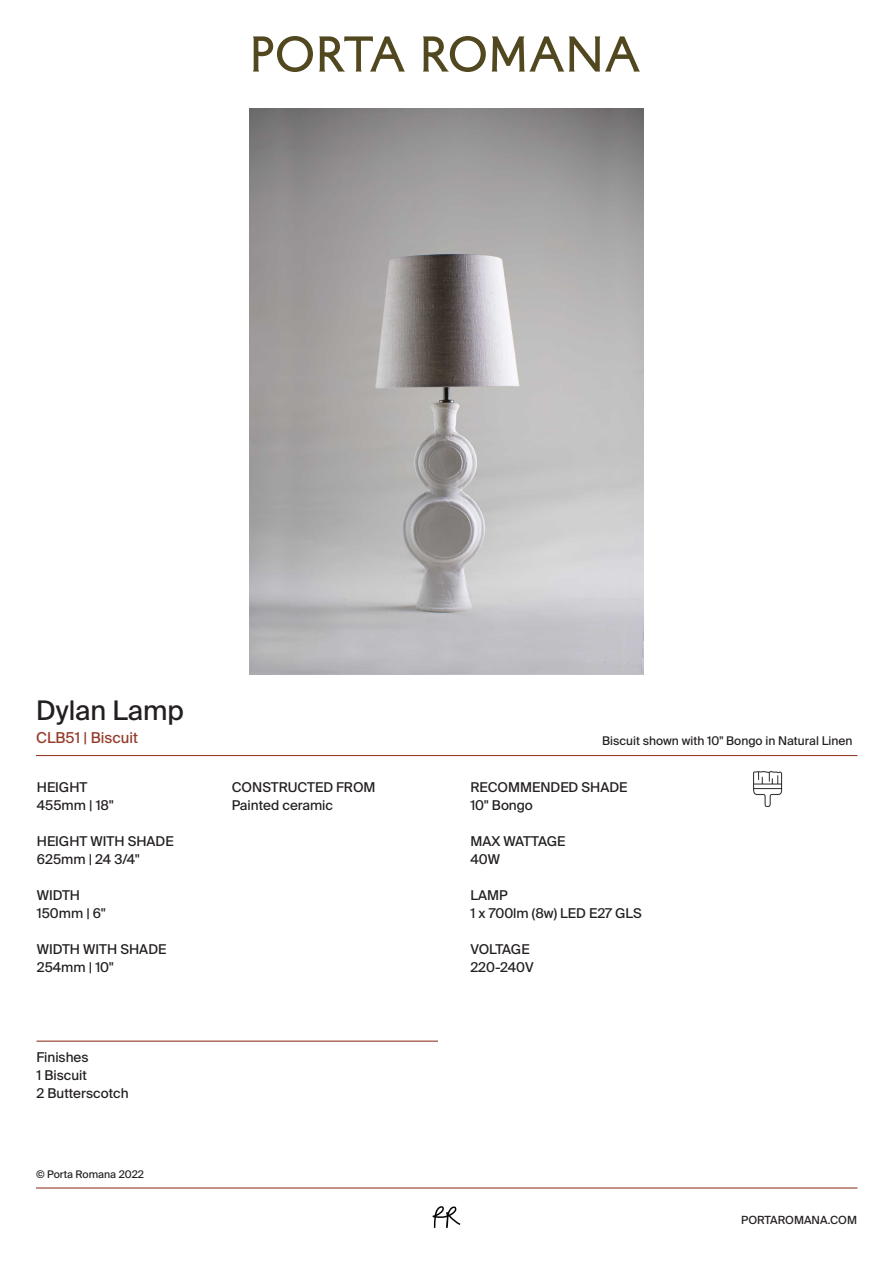
<style>
.page{position:relative;width:893px;height:1263px;background:#fff}
.page>*{position:absolute;margin:0;border:0;box-sizing:border-box;transform-origin:0 0}
.t1{font:27px "Suisse Intl";color:#231f20}
.t2{font:15px "Suisse Intl";color:#943b2a}
.t3{font:13.5px/18px "Suisse Intl";color:#231f20}
.t4{font:12px "Suisse Intl";color:#231f20}
.t5{font:11.25px "Suisse Intl";color:#231f20}
.t6{font:10.5px "Suisse Intl";color:#231f20}
</style>
<div class="page">
<hr style="left:36px;top:755px;width:821px;height:1px;background:#943b2a">
<img style="left:250px;top:108px;width:393px;height:566px">
<svg style="left:253px;top:36px;width:60px;height:36px"></svg>
<svg style="left:319px;top:36px;width:86px;height:36px"></svg>
<svg style="left:423px;top:36px;width:63px;height:36px"></svg>
<svg style="left:492px;top:36px;width:148px;height:36px"></svg>
<hr style="left:36px;top:1040px;width:402px;height:2px;background:#943b2a">
<svg style="left:433px;top:1206px;width:27px;height:22px"></svg>
<hr style="left:36px;top:1187px;width:821px;height:1px;background:#943b2a">
<img style="left:753px;top:772px;width:30px;height:35px">
<h1 class="t1" style="left:36px;top:695px;width:149px">Dylan Lamp</h1>
<p class="t2" style="left:36px;top:729px;width:104px">CLB51 | Biscuit</p>
<p class="t4" style="left:602px;top:733px;width:252px">Biscuit shown with 10" Bongo in Natural Linen</p>
<p class="t3" style="left:37px;top:778px;width:78px">HEIGHT<br>455mm | 18"</p>
<p class="t3" style="left:37px;top:832px;width:138px">HEIGHT WITH SHADE<br>625mm | 24 3/4"</p>
<p class="t3" style="left:37px;top:886px;width:70px">WIDTH<br>150mm | 6"</p>
<p class="t3" style="left:37px;top:940px;width:131px">WIDTH WITH SHADE<br>254mm | 10"</p>
<p class="t3" style="left:36px;top:1048px;width:94px">Finishes<br>1 Biscuit<br>2 Butterscotch</p>
<p class="t6" style="left:36px;top:1168px;width:109px">© Porta Romana 2022</p>
<p class="t3" style="left:232px;top:778px;width:145px">CONSTRUCTED FROM<br>Painted ceramic</p>
<p class="t3" style="left:470px;top:778px;width:159px">RECOMMENDED SHADE<br>10" Bongo</p>
<p class="t3" style="left:470px;top:832px;width:97px">MAX WATTAGE<br>40W</p>
<p class="t3" style="left:470px;top:886px;width:173px">LAMP<br>1 x 700lm (8w) LED E27 GLS</p>
<p class="t3" style="left:470px;top:940px;width:65px">VOLTAGE<br>220-240V</p>
<p class="t5" style="left:741px;top:1213px;width:117px">PORTAROMANA.COM</p>
</div>
